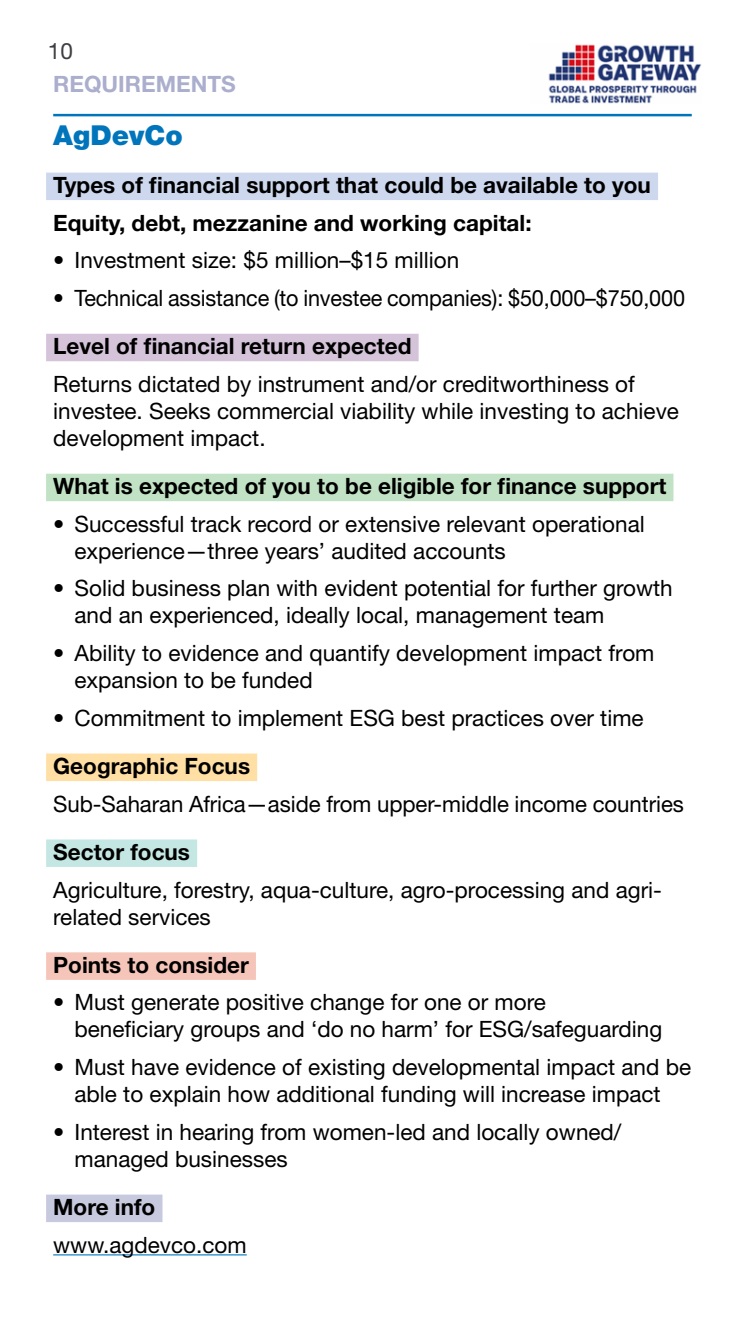
<style>
.page{position:relative;width:745px;height:1322px;background:#fff}
.page>*{position:absolute;margin:0;border:0;box-sizing:border-box;transform-origin:0 0}
.Fund_name{font:900 27.5px "Helvetica Neue LT Std";color:#0075bc}
.t1{font:22.5px/27px "Helvetica Neue LT Std";color:#000}
.What_is_expected{font:700 22.5px "Helvetica Neue LT Std";color:#000}
.t2{font:22.5px "Helvetica Neue LT Std";color:#000;scale:.96 1}
.Types_of_finance{font:700 22.5px "Helvetica Neue LT Std";color:#000}
.Lvl_of_financial_return{font:700 22.5px "Helvetica Neue LT Std";color:#000}
.Points_to_consider{font:700 22.5px "Helvetica Neue LT Std";color:#000}
.Country_focus{font:700 22.5px "Helvetica Neue LT Std";color:#000}
.t3{font:700 22.5px "Helvetica Neue LT Std";color:#abaecd}
.Sector_focus{font:700 22.5px "Helvetica Neue LT Std";color:#000}
.More_info{font:700 22.5px "Helvetica Neue LT Std";color:#000}
.t4{font:22.5px "Helvetica Neue LT Std";color:#413e43}
</style>
<div class="page">
<img style="left:548px;top:44px;width:152px;height:60px">
<hr style="left:53px;top:114px;width:638px;height:2px;background:#0075bc">
<div style="left:46px;top:173px;width:611px;height:27px;background:#cdd8ee"></div>
<div style="left:46px;top:334px;width:372px;height:27px;background:#d5c4d9"></div>
<div style="left:46px;top:474px;width:627px;height:27px;background:#c2e2c5"></div>
<div style="left:46px;top:753px;width:211px;height:28px;background:#ffdfa4"></div>
<div style="left:46px;top:839px;width:151px;height:28px;background:#c5e7e4"></div>
<div style="left:46px;top:952px;width:210px;height:28px;background:#f6c5b9"></div>
<div style="left:46px;top:1194px;width:116px;height:28px;background:#c7c9de"></div>
<hr style="left:53px;top:1254px;width:193px;height:1px;background:#0075bc">
<p class="t4" style="left:48px;top:37px;width:27px">10</p>
<p class="t3" style="left:53px;top:70px;width:184px">REQUIREMENTS</p>
<p class="Fund_name" style="left:53px;top:118px;width:131px">AgDevCo</p>
<p class="Types_of_finance" style="left:53px;top:171px;width:599px">Types of financial support that could be available to you</p>
<p class="What_is_expected" style="left:53px;top:209px;width:479px">Equity, debt, mezzanine and working capital:</p>
<p class="t1" style="left:53px;top:246px;width:407px">• Investment size: $5 million–$15 million</p>
<p class="t2" style="left:53px;top:284px;width:659px">• Technical assistance (to investee companies): $50,000–$750,000</p>
<p class="Lvl_of_financial_return" style="left:53px;top:332px;width:359px">Level of financial return expected</p>
<p class="t1" style="left:53px;top:370px;width:627px">Returns dictated by instrument and/or creditworthiness of investee. Seeks commercial viability while investing to achieve development impact.</p>
<p class="What_is_expected" style="left:53px;top:472px;width:614px">What is expected of you to be eligible for finance support</p>
<p class="t1" style="left:74px;top:510px;width:571px;text-indent:-21px">• Successful track record or extensive relevant operational experience—three years’ audited accounts</p>
<p class="t1" style="left:74px;top:574px;width:599px;text-indent:-21px">• Solid business plan with evident potential for further growth and an experienced, ideally local, management team</p>
<p class="t1" style="left:74px;top:639px;width:581px;text-indent:-21px">• Ability to evidence and quantify development impact from expansion to be funded</p>
<p class="t1" style="left:53px;top:704px;width:591px">• Commitment to implement ESG best practices over time</p>
<p class="Country_focus" style="left:53px;top:752px;width:198px">Geographic Focus</p>
<p class="t1" style="left:53px;top:790px;width:632px">Sub-Saharan Africa—aside from upper-middle income countries</p>
<p class="Sector_focus" style="left:53px;top:838px;width:138px">Sector focus</p>
<p class="t1" style="left:53px;top:875px;width:610px">Agriculture, forestry, aqua-culture, agro-processing and agri&shy;related services</p>
<p class="Points_to_consider" style="left:53px;top:951px;width:197px">Points to consider</p>
<p class="t1" style="left:74px;top:988px;width:589px;text-indent:-21px">• Must generate positive change for one or more<br>beneficiary groups and ‘do no harm’ for ESG/safeguarding</p>
<p class="t1" style="left:53px;top:1053px;width:639px;text-align:center">• Must have evidence of existing developmental impact and be able to explain how additional funding will increase impact</p>
<p class="t1" style="left:74px;top:1118px;width:548px;text-indent:-21px">• Interest in hearing from women-led and locally owned/ managed businesses</p>
<p class="More_info" style="left:53px;top:1193px;width:104px">More info</p>
<p class="t1" style="left:53px;top:1231px;width:195px">www.agdevco.com</p>
</div>
